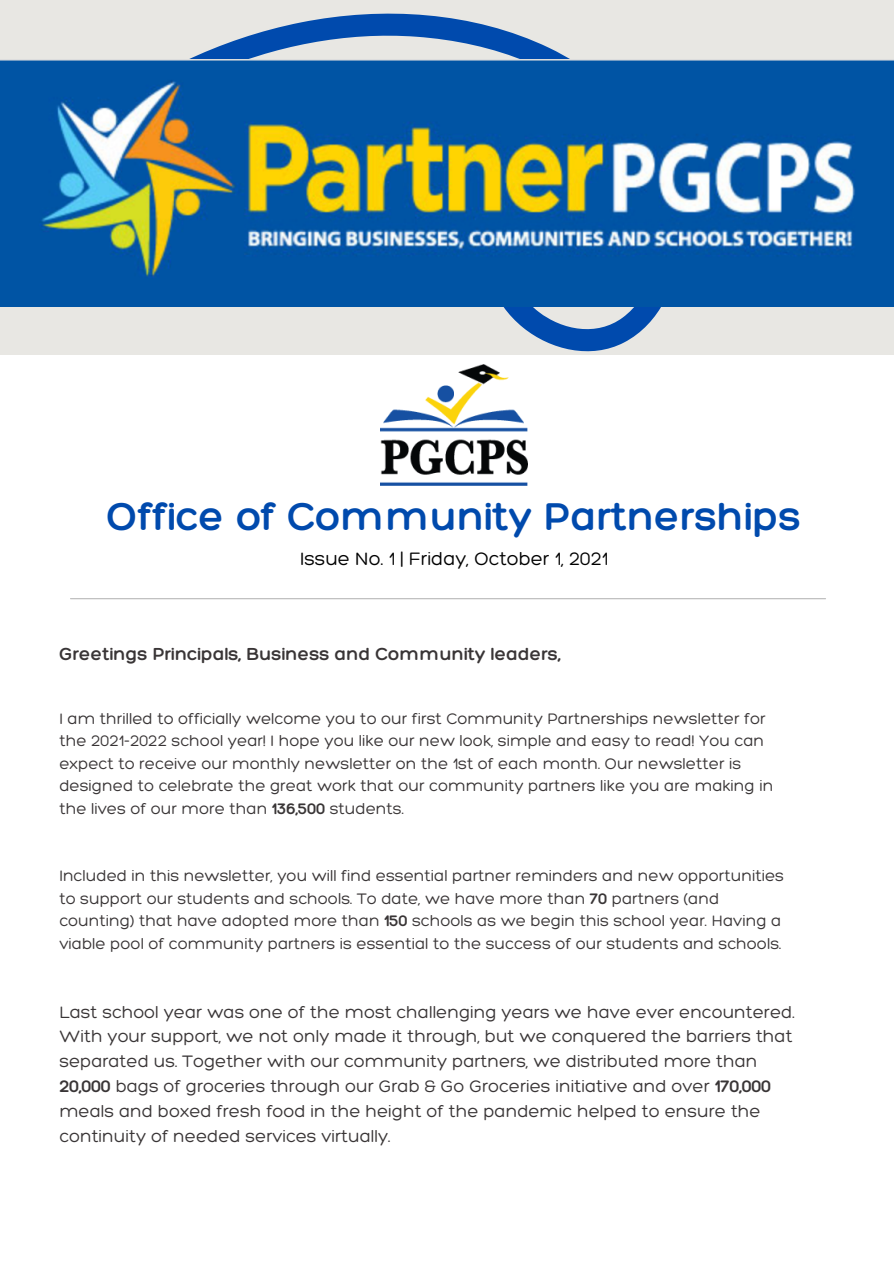
<style>
.page{position:relative;width:894px;height:1264px;background:#fff}
.page>*{position:absolute;margin:0;border:0;box-sizing:border-box;transform-origin:0 0}
.t1{font:300 42px "Hero";color:#004aad}
.t2{font:300 19.5px "Hero";color:#000}
.t3{font:300 18.9px "Hero";color:#393536}
.t4{font:300 18px/24.8px "Hero";color:#393536}
.t5{font:300 16.5px/22.5px "Hero";color:#393536}
.s1{font-style:inherit}
</style>
<div class="page">
<svg style="left:0;top:0;width:893px;height:600px"></svg>
<hr style="left:70px;top:598px;width:755px;height:1px;background:#b8b8b8">
<img style="left:0;top:60px;width:893px;height:246px">
<img style="left:380px;top:365px;width:148px;height:120px">
<p class="t1" style="left:107px;top:490px;width:695px">Office of Community Partnerships</p>
<p class="t2" style="left:300px;top:546px;width:309px">Issue No. 1 | Friday, October 1, 2021</p>
<p class="t3" style="left:59px;top:641px;width:502px">Greetings Principals, Business and Community leaders,</p>
<p class="t5" style="left:59px;top:706px;width:715px">I am thrilled to officially welcome you to our first Community Partnerships newsletter for the 2021-2022 school year! I hope you like our new look, simple and easy to read! You can expect to receive our monthly newsletter on the 1st of each month. Our newsletter is designed to celebrate the great work that our community partners like you are making in the lives of our more than <span class="s1">136,500</span> students.</p>
<p class="t5" style="left:59px;top:864px;width:726px">Included in this newsletter, you will find essential partner reminders and new opportunities to support our students and schools. To date, we have more than <span class="s1">70</span> partners (and counting) that have adopted more than <span class="s1">150</span> schools as we begin this school year. Having a viable pool of community partners is essential to the success of our students and schools.</p>
<p class="t4" style="left:59px;top:998px;width:736px">Last school year was one of the most challenging years we have ever encountered.<br>With your support, we not only made it through, but we conquered the barriers that separated us. Together with our community partners, we distributed more than <span class="s1">20,000</span> bags of groceries through our Grab &amp; Go Groceries initiative and over <span class="s1">170,000 </span>meals and boxed fresh food in the height of the pandemic helped to ensure the continuity of needed services virtually.</p>
</div>
